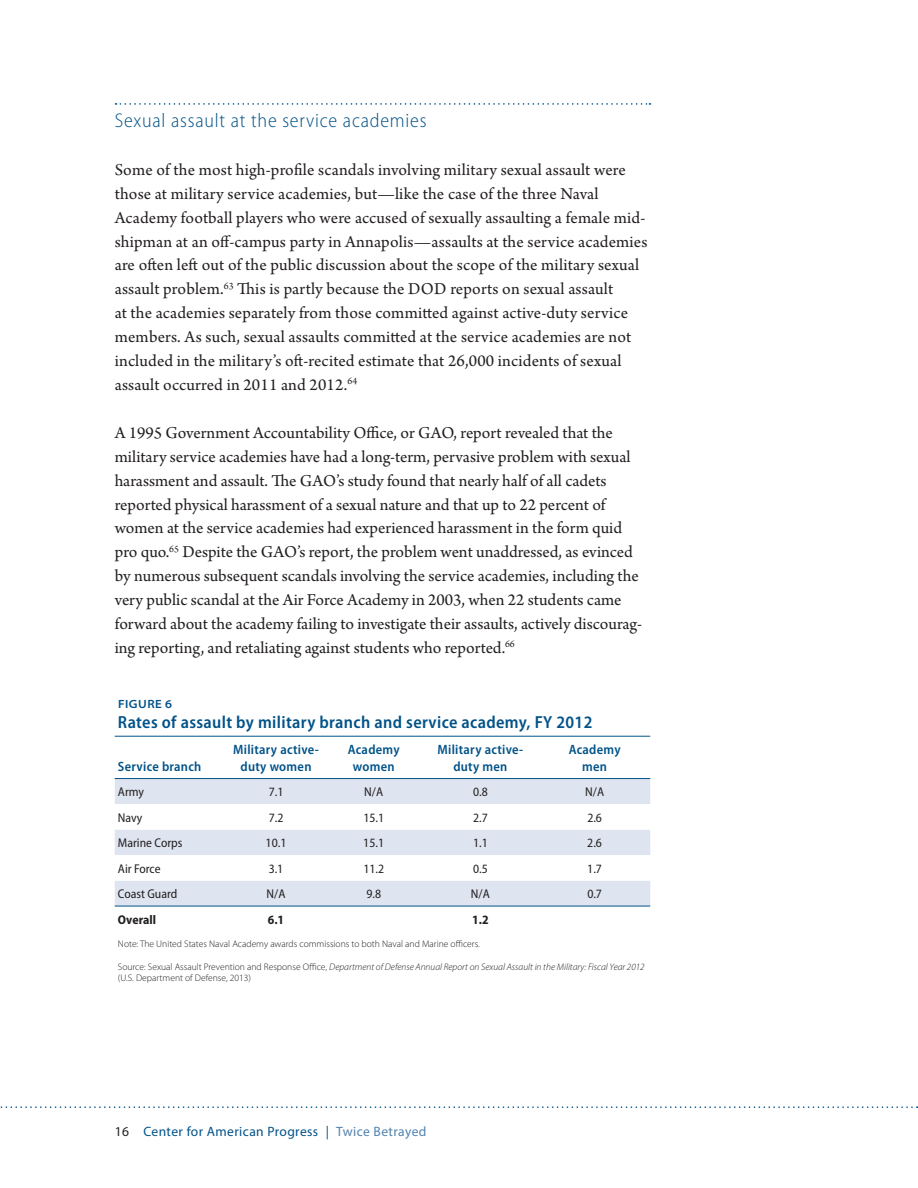
<style>
.page{position:relative;width:918px;height:1188px;background:#fff}
.page>*{position:absolute;margin:0;border:0;box-sizing:border-box;transform-origin:0 0}
.t1{font:300 semi-condensed 19.95px "Myriad Pro";letter-spacing:.04em;color:#005288}
.t2{font:17.55px/23.9px "Arno Pro";color:#231f20}
.t3{font:600 semi-condensed 17.55px "Myriad Pro";letter-spacing:.02em;color:#005288}
.t4{font:600 semi-condensed 13.5px/16.2px "Myriad Pro";letter-spacing:.02em;color:#005288;text-align:center}
.t5{font:13.5px "Myriad Pro";letter-spacing:.03em;color:#005288}
.t6{font:semi-condensed 12.75px "Myriad Pro";color:#231f20}
.t7{font:700 semi-condensed 12.75px "Myriad Pro";color:#231f20}
.t8{font:600 semi-expanded 12px "Myriad Pro";letter-spacing:.04em;color:#005288}
.t9{font:300 9.6px/11.6px "Myriad Pro";color:#231f20}
.s1{font-style:italic}
.s2{color:#231f20}
.s3{color:#5182af}
</style>
<div class="page">
<svg style="left:0;top:1106px;width:918px;height:2px"></svg>
<svg style="left:116px;top:103px;width:534px;height:2px"></svg>
<div style="left:115px;top:779px;width:535px;height:25px;background:#dee5f0"></div>
<svg style="left:115px;top:830px;width:535px;height:76px;fill:#dee5f0"></svg>
<hr style="left:115px;top:736px;width:535px;height:1px;background:#005288">
<hr style="left:115px;top:778px;width:535px;height:1px;background:#005288">
<hr style="left:115px;top:906px;width:535px;height:1px;background:#005288">
<p class="t1" style="left:115px;top:113px;width:313px">Sexual assault at the service academies</p>
<p class="t2" style="left:115px;top:159px;width:534px">Some of the most high-profile scandals involving military sexual assault were those at military service academies, but—like the case of the three Naval Academy football players who were accused of sexually assaulting a female mid&shy;shipman at an off-campus party in Annapolis—assaults at the service academies are often left out of the public discussion about the scope of the military sexual assault problem.<sup>63</sup> This is partly because the DOD reports on sexual assault<br>at the academies separately from those committed against active-duty service members. As such, sexual assaults committed at the service academies are not included in the military’s oft-recited estimate that 26,000 incidents of sexual assault occurred in 2011 and 2012.<sup>64</sup></p>
<p class="t2" style="left:115px;top:422px;width:529px">A 1995 Government Accountability Office, or GAO, report revealed that the military service academies have had a long-term, pervasive problem with sexual harassment and assault. The GAO’s study found that nearly half of all cadets reported physical harassment of a sexual nature and that up to 22 percent of women at the service academies had experienced harassment in the form quid pro quo.<sup>65</sup> Despite the GAO’s report, the problem went unaddressed, as evinced by numerous subsequent scandals involving the service academies, including the very public scandal at the Air Force Academy in 2003, when 22 students came forward about the academy failing to investigate their assaults, actively discourag&shy;ing reporting, and retaliating against students who reported.<sup>66</sup></p>
<p class="t8" style="left:118px;top:696px;width:56px">FIGURE 6</p>
<p class="t3" style="left:118px;top:716px;width:476px">Rates of assault by military branch and service academy, FY 2012</p>
<p class="t4" style="left:118px;top:759px;width:85px">Service branch</p>
<p class="t4" style="left:233px;top:742px;width:87px">Military active&shy;duty women</p>
<p class="t4" style="left:348px;top:742px;width:53px">Academy women</p>
<p class="t4" style="left:437px;top:742px;width:87px">Military active&shy;duty men</p>
<p class="t4" style="left:569px;top:742px;width:53px">Academy men</p>
<p class="t6" style="left:118px;top:787px;width:28px">Army</p>
<p class="t6" style="left:269px;top:787px;width:16px">7.1</p>
<p class="t6" style="left:364px;top:787px;width:20px">N/A</p>
<p class="t6" style="left:473px;top:787px;width:16px">0.8</p>
<p class="t6" style="left:585px;top:787px;width:20px">N/A</p>
<p class="t6" style="left:118px;top:812px;width:26px">Navy</p>
<p class="t6" style="left:269px;top:812px;width:16px">7.2</p>
<p class="t6" style="left:363px;top:812px;width:22px">15.1</p>
<p class="t6" style="left:473px;top:812px;width:16px">2.7</p>
<p class="t6" style="left:587px;top:812px;width:16px">2.6</p>
<p class="t6" style="left:118px;top:838px;width:66px">Marine Corps</p>
<p class="t6" style="left:266px;top:838px;width:22px">10.1</p>
<p class="t6" style="left:363px;top:838px;width:22px">15.1</p>
<p class="t6" style="left:473px;top:838px;width:16px">1.1</p>
<p class="t6" style="left:587px;top:838px;width:16px">2.6</p>
<p class="t6" style="left:118px;top:863px;width:44px">Air Force</p>
<p class="t6" style="left:269px;top:863px;width:16px">3.1</p>
<p class="t6" style="left:363px;top:863px;width:22px">11.2</p>
<p class="t6" style="left:473px;top:863px;width:16px">0.5</p>
<p class="t6" style="left:587px;top:863px;width:16px">1.7</p>
<p class="t6" style="left:118px;top:889px;width:61px">Coast Guard</p>
<p class="t6" style="left:267px;top:889px;width:20px">N/A</p>
<p class="t6" style="left:366px;top:889px;width:16px">9.8</p>
<p class="t6" style="left:471px;top:889px;width:20px">N/A</p>
<p class="t6" style="left:587px;top:889px;width:16px">0.7</p>
<p class="t7" style="left:118px;top:912px;width:40px">Overall</p>
<p class="t7" style="left:268px;top:912px;width:18px">6.1</p>
<p class="t7" style="left:472px;top:912px;width:18px">1.2</p>
<p class="t9" style="left:118px;top:938px;width:363px">Note: The United States Naval Academy awards commissions to both Naval and Marine officers.</p>
<p class="t9" style="left:118px;top:961px;width:528px">Source: Sexual Assault Prevention and Response Office, <span class="s1">Department of Defense Annual Report on Sexual Assault in the Military: Fiscal Year 2012 </span>(U.S. Department of Defense, 2013)</p>
<p class="t5" style="left:115px;top:1126px;width:313px"><span class="s2">16</span> Center for American Progress | <span class="s3">Twice Betrayed</span></p>
</div>
